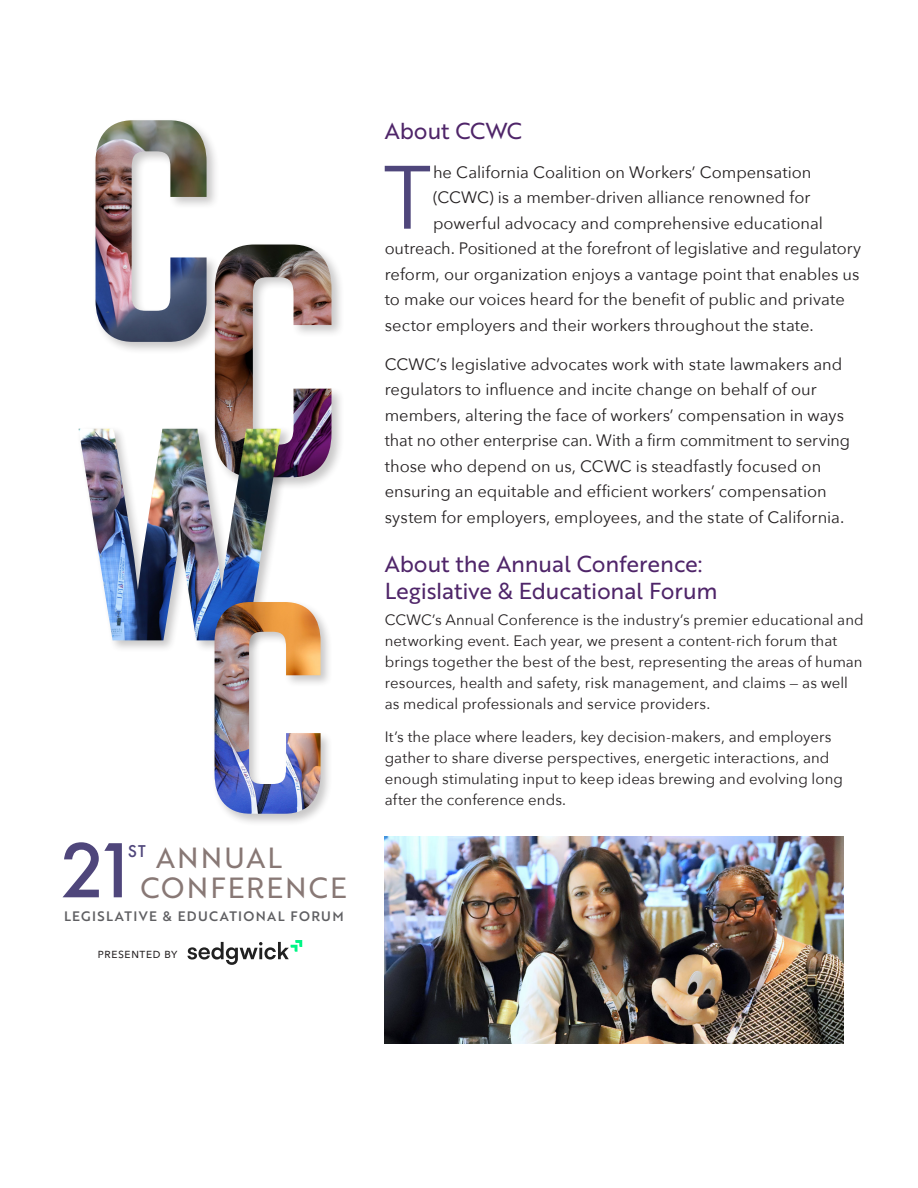
<style>
.page{position:relative;width:918px;height:1188px;background:#fff}
.page>*{position:absolute;margin:0;border:0;box-sizing:border-box;transform-origin:0 0}
.t1{font:87.3px "Brother 1816 Book";color:#4f467b}
.t2{font:500 71.7px "Futura";color:#4f467b}
.t3{font:28.35px/29.8px "Brother 1816 Regular";letter-spacing:.075em;color:#887875}
.t4{font:22.5px/27px "Brother 1816 Regular";letter-spacing:-.005em;color:#4f2569}
.t5{font:16.5px/25.5px "Avenir Next";color:#231f20}
.t6{font:500 15.75px "Futura";color:#4f467b}
.t7{font:15px/21px "Avenir Next";letter-spacing:.005em;color:#231f20}
.t8{font:13.5px "Avenir Next";color:#231f20}
.t9{font:13.35px "Brother 1816 Medium";letter-spacing:.1em;color:#5f5f62}
</style>
<div class="page">
<div style="left:92px;top:117px;width:128px;height:238px;background:#231f20;opacity:.25"></div>
<img style="left:96px;top:120px;width:111px;height:222px">
<div style="left:212px;top:242px;width:133px;height:249px;background:#231f20;opacity:.25"></div>
<img style="left:215px;top:245px;width:117px;height:232px">
<div style="left:77px;top:426px;width:216px;height:227px;background:#231f20;opacity:.25"></div>
<img style="left:79px;top:429px;width:202px;height:211px">
<div style="left:212px;top:600px;width:121px;height:226px;background:#231f20;opacity:.25"></div>
<img style="left:215px;top:602px;width:106px;height:212px">
<img style="left:385px;top:836px;width:459px;height:208px">
<svg style="left:187px;top:940px;width:115px;height:25px"></svg>
<p class="t2" style="left:61px;top:822px;width:79px">21</p>
<p class="t6" style="left:128px;top:840px;width:20px">ST</p>
<p class="t3" style="left:140px;top:842px;width:208px;text-indent:16px">ANNUAL<br>CONFERENCE</p>
<p class="t9" style="left:64px;top:906px;width:281px">LEGISLATIVE &amp; EDUCATIONAL FORUM</p>
<p class="t8" style="left:98px;top:942px;width:81px">presented by</p>
<p class="t4" style="left:385px;top:116px;width:139px">About CCWC</p>
<p class="t1" style="left:384px;top:133px;width:49px">T</p>
<p class="t5" style="left:433px;top:158px;width:380px">he California Coalition on Workers’ Compensation</p>
<p class="t5" style="left:433px;top:184px;width:379px">(CCWC) is a member-driven alliance renowned for</p>
<p class="t5" style="left:433px;top:209px;width:391px">powerful advocacy and comprehensive educational</p>
<p class="t5" style="left:385px;top:235px;width:478px">outreach. Positioned at the forefront of legislative and regulatory</p>
<p class="t5" style="left:385px;top:260px;width:476px">reform, our organization enjoys a vantage point that enables us</p>
<p class="t5" style="left:385px;top:286px;width:462px">to make our voices heard for the benefit of public and private</p>
<p class="t5" style="left:385px;top:311px;width:430px">sector employers and their workers throughout the state.</p>
<p class="t5" style="left:385px;top:350px;width:467px">CCWC’s legislative advocates work with state lawmakers and regulators to influence and incite change on behalf of our members, altering the face of workers’ compensation in ways that no other enterprise can. With a firm commitment to serving those who depend on us, CCWC is steadfastly focused on ensuring an equitable and efficient workers’ compensation system for employers, employees, and the state of California.</p>
<p class="t4" style="left:385px;top:549px;width:334px">About the Annual Conference:<br>Legislative &amp; Educational Forum</p>
<p class="t7" style="left:385px;top:609px;width:480px">CCWC’s Annual Conference is the industry’s premier educational and networking event. Each year, we present a content-rich forum that brings together the best of the best, representing the areas of human resources, health and safety, risk management, and claims — as well as medical professionals and service providers.</p>
<p class="t7" style="left:385px;top:726px;width:460px">It’s the place where leaders, key decision-makers, and employers gather to share diverse perspectives, energetic interactions, and enough stimulating input to keep ideas brewing and evolving long after the conference ends.</p>
</div>
